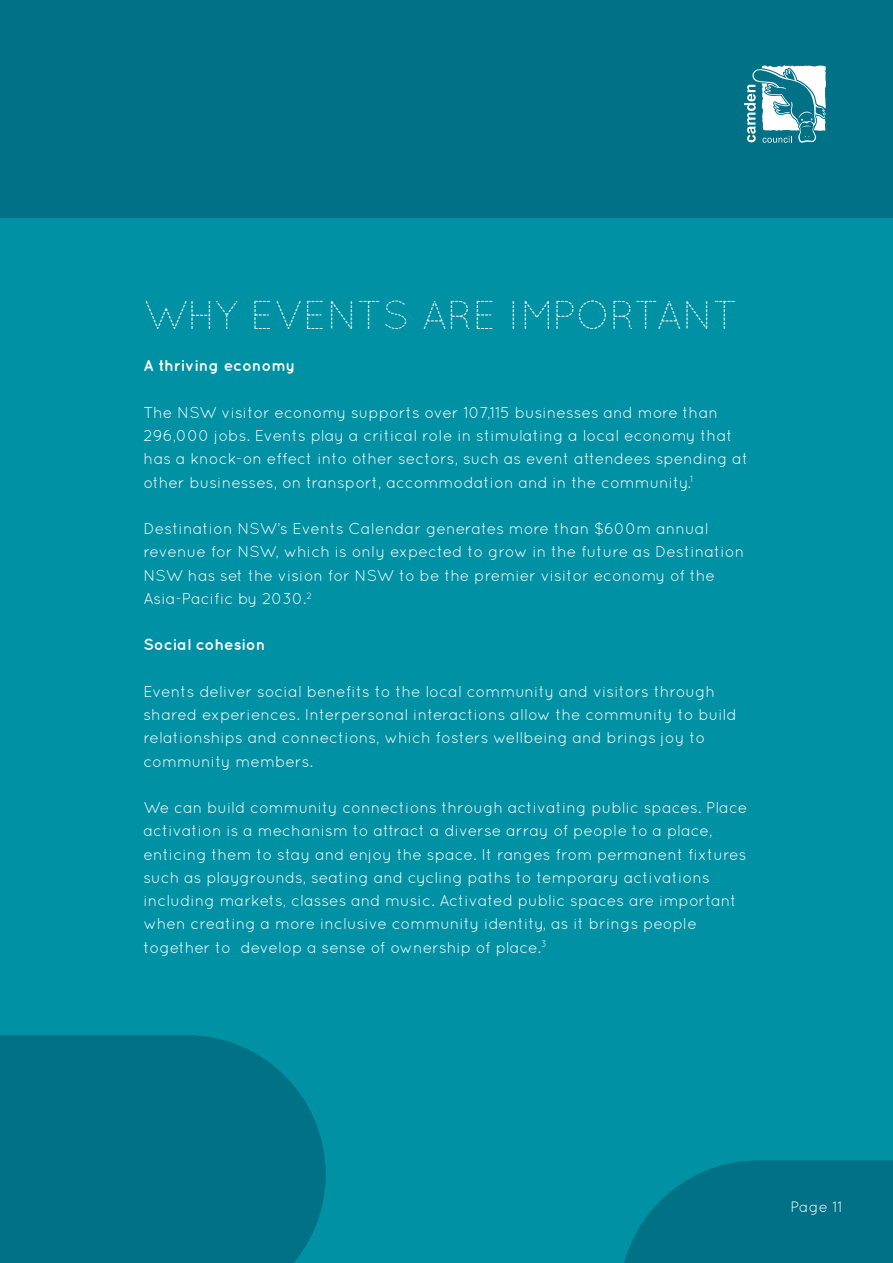
<style>
.page{position:relative;width:893px;height:1263px;background:#0091a5}
.page>*{position:absolute;margin:0;border:0;box-sizing:border-box;transform-origin:0 0}
.t1{font:40.05px "Quicksand Dash";color:#fff}
.t2{font:15.75px/23.2px "Quicksand";color:#fff}
.t3{font:700 15.75px "Quicksand";color:#fff}
.t4{font:15px "Quicksand";color:#fff}
</style>
<div class="page">
<svg style="left:624px;top:1160px;width:269px;height:103px;background:#00758b"></svg>
<div style="left:0;top:1035px;width:326px;height:228px;background:#007187"></div>
<div style="left:0;top:0;width:893px;height:218px;background:#007187"></div>
<svg style="left:744px;top:64px;width:82px;height:80px;background:#67aab7"></svg>
<p class="t1" style="left:143px;top:297px;width:597px">WHY EVENTS ARE IMPORTANT</p>
<p class="t3" style="left:143px;top:356px;width:153px">A thriving economy</p>
<p class="t2" style="left:143px;top:400px;width:606px">The NSW visitor economy supports over 107,115 businesses and more than 296,000 jobs. Events play a critical role in stimulating a local economy that has a knock-on effect into other sectors, such as event attendees spending at other businesses, on transport, accommodation and in the community.<sup>1</sup></p>
<p class="t2" style="left:143px;top:517px;width:602px">Destination NSW’s Events Calendar generates more than $600m annual revenue for NSW, which is only expected to grow in the future as Destination NSW has set the vision for NSW to be the premier visitor economy of the Asia-Pacific by 2030.<sup>2</sup></p>
<p class="t3" style="left:143px;top:635px;width:123px">Social cohesion</p>
<p class="t2" style="left:143px;top:679px;width:595px">Events deliver social benefits to the local community and visitors through shared experiences. Interpersonal interactions allow the community to build relationships and connections, which fosters wellbeing and brings joy to community members.</p>
<p class="t2" style="left:143px;top:796px;width:605px">We can build community connections through activating public spaces. Place activation is a mechanism to attract a diverse array of people to a place, enticing them to stay and enjoy the space. It ranges from permanent fixtures such as playgrounds, seating and cycling paths to temporary activations including markets, classes and music. Activated public spaces are important when creating a more inclusive community identity, as it brings people together to develop a sense of ownership of place.<sup>3</sup></p>
<p class="t4" style="left:790px;top:1198px;width:54px">Page 11</p>
</div>
